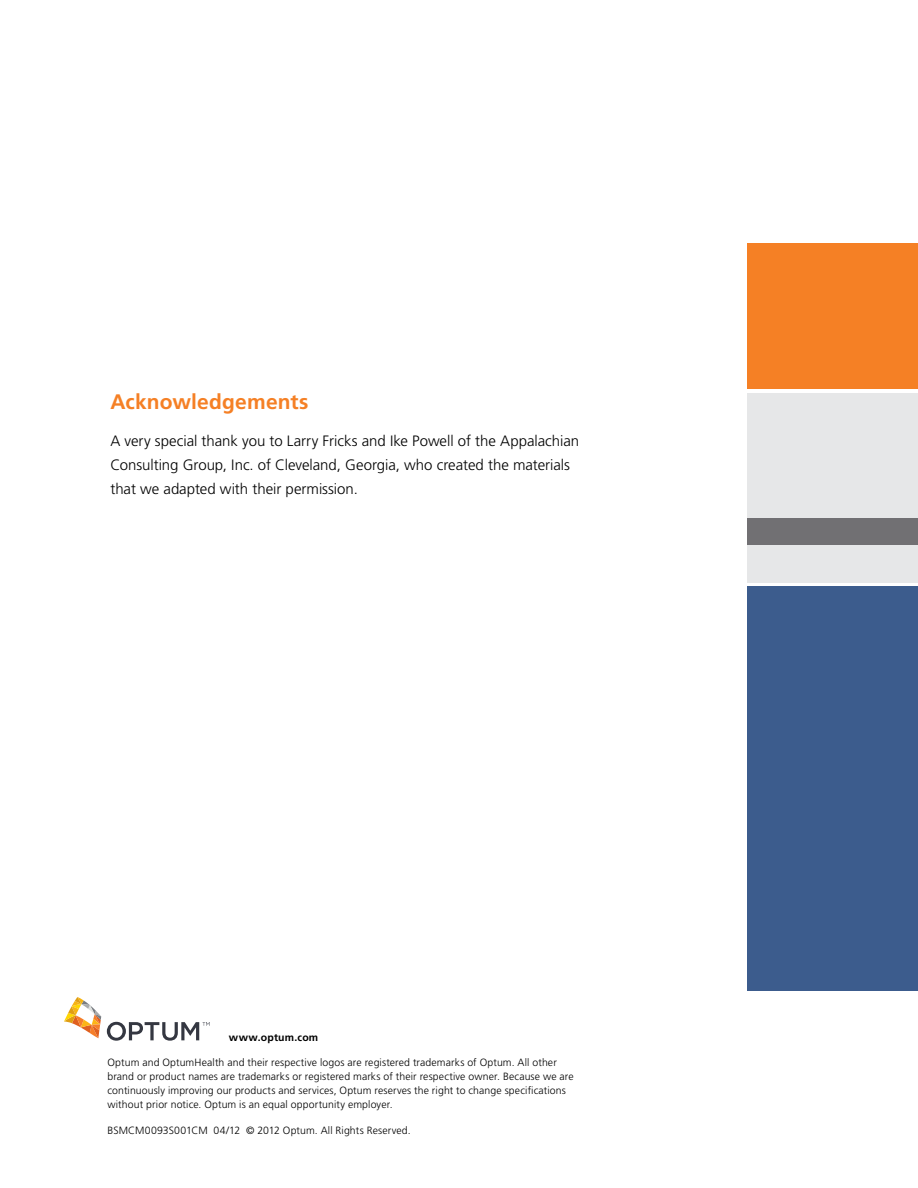
<style>
.page{position:relative;width:918px;height:1188px;background:#fff}
.page>*{position:absolute;margin:0;border:0;box-sizing:border-box;transform-origin:0 0}
.t1{font:700 21px "Frutiger LT Std";letter-spacing:.01em;color:#f58025}
.t2{font:300 15px/24px "Frutiger LT Std";letter-spacing:-.005em;color:#000}
.t3{font:300 10.5px/14.2px "Frutiger LT Std";letter-spacing:.01em;color:#000}
.t4{font:700 10.5px "Frutiger LT Std";letter-spacing:.02em;color:#000}
</style>
<div class="page">
<div style="left:747px;top:586px;width:171px;height:405px;background:#3c5c8d"></div>
<div style="left:747px;top:393px;width:171px;height:189px;background:#e6e7e8"></div>
<div style="left:747px;top:243px;width:171px;height:146px;background:#f58025"></div>
<div style="left:747px;top:518px;width:171px;height:27px;background:#717073"></div>
<svg style="left:64px;top:997px;width:37px;height:41px"></svg>
<svg style="left:107px;top:1022px;width:103px;height:19px"></svg>
<h1 class="t1" style="left:110px;top:389px;width:200px">Acknowledgements</h1>
<h2 class="t2" style="left:110px;top:429px;width:470px">A very special thank you to Larry Fricks and Ike Powell of the Appalachian<br>Consulting Group, Inc. of Cleveland, Georgia, who created the materials that we adapted with their permission.</h2>
<p class="t4" style="left:229px;top:1031px;width:91px">www.optum.com</p>
<p class="t3" style="left:107px;top:1055px;width:468px">Optum and OptumHealth and their respective logos are registered trademarks of Optum. All other brand or product names are trademarks or registered marks of their respective owner. Because we are continuously improving our products and services, Optum reserves the right to change specifications without prior notice. Optum is an equal opportunity employer.</p>
<p class="t3" style="left:107px;top:1123px;width:305px">BSMCM0093S001CM 04/12 © 2012 Optum. All Rights Reserved.</p>
</div>
